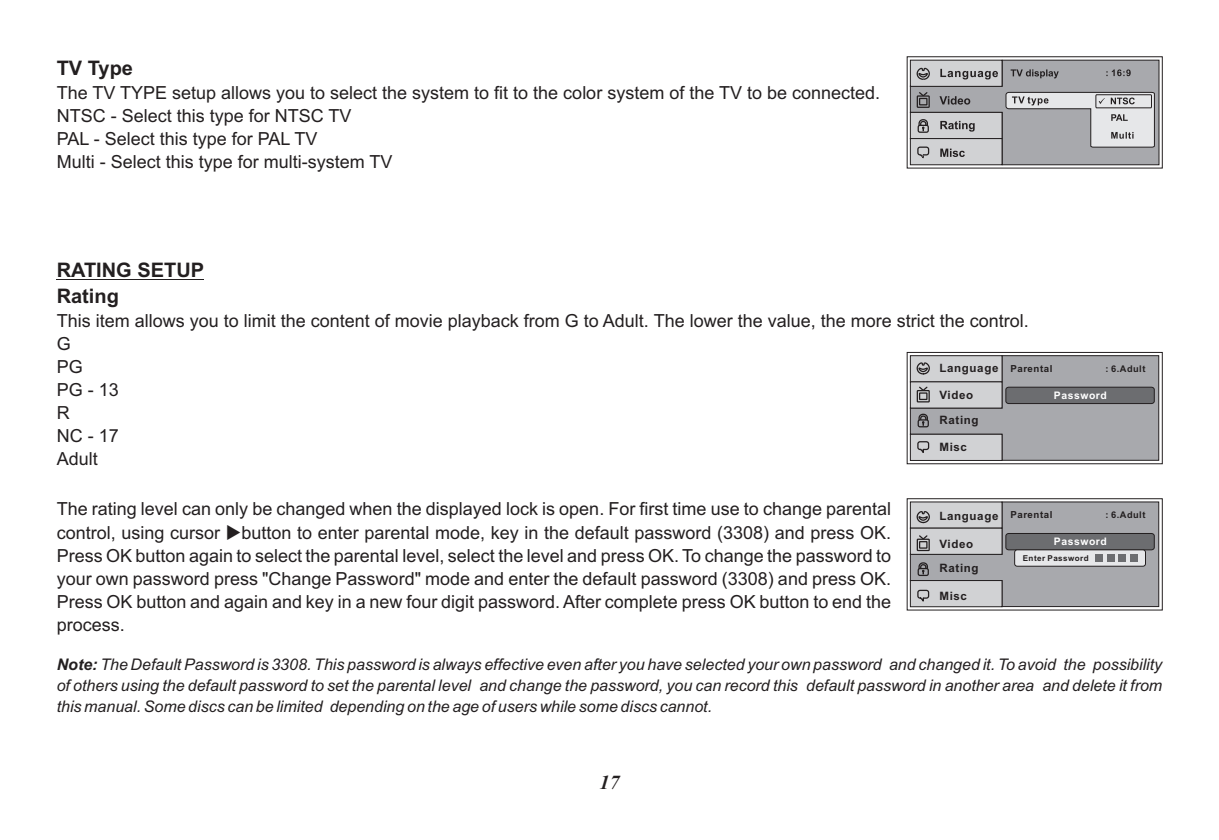
<style>
.page{position:relative;width:1219px;height:840px;background:#fff}
.page>*{position:absolute;margin:0;border:0;box-sizing:border-box;transform-origin:0 0}
.t1{font:700 20px/25.6px "Arial";color:#231f20}
.t2{font:italic 700 20px "Times New Roman";color:#231f20}
.t3{font:18px/23.2px "Arial";color:#231f20}
.t4{font:italic 16px/20.6px "Arial";color:#231f20;text-align:justify}
.t5{font:700 11.6px/24.6px "Arial";letter-spacing:.055em;color:#231f20}
.t6{font:700 10.4px "Arial";letter-spacing:.055em;color:#fff}
.t7{font:700 9.6px "Arial";letter-spacing:.055em;color:#231f20}
.t8{font:700 9.2px "Arial";letter-spacing:.055em;color:#231f20}
.t9{font:700 8px "Arial";letter-spacing:.055em;color:#231f20}
.s1{font-weight:700}
</style>
<div class="page">
<hr style="left:57px;top:279px;width:147px;height:1px;background:#231f20">
<div style="left:907px;top:56px;width:256px;height:112px;border:1px solid #231f20"></div>
<svg style="left:910px;top:60px;width:249px;height:105px;background:#adadb0"></svg>
<div style="left:907px;top:498px;width:256px;height:112px;border:1px solid #231f20"></div>
<svg style="left:910px;top:501px;width:249px;height:105px;background:#a8a9ac"></svg>
<div style="left:907px;top:352px;width:256px;height:112px;border:1px solid #231f20"></div>
<svg style="left:910px;top:355px;width:249px;height:105px;background:#a5a6a9"></svg>
<p class="t1" style="left:57px;top:57px;width:78px">TV Type</p>
<p class="t3" style="left:57px;top:82px;width:825px">The TV TYPE setup allows you to select the system to fit to the color system of the TV to be connected.<br>NTSC - Select this type for NTSC TV<br>PAL - Select this type for PAL TV<br>Multi - Select this type for multi-system TV</p>
<p class="t1" style="left:57px;top:259px;width:149px">RATING SETUP<br>Rating</p>
<p class="t3" style="left:57px;top:310px;width:974px">This item allows you to limit the content of movie playback from G to Adult. The lower the value, the more strict the control.<br>G<br>PG<br>PG - 13<br>R<br>NC - 17<br>Adult</p>
<p class="t5" style="left:939px;top:356px;width:60px">Language</p>
<p class="t5" style="left:939px;top:383px;width:41px">Video<br>Rating</p>
<p class="t5" style="left:939px;top:436px;width:29px">Misc</p>
<p class="t7" style="left:1010px;top:365px;width:44px">Parental</p>
<p class="t8" style="left:1105px;top:365px;width:41px">: 6.Adult</p>
<p class="t6" style="left:1054px;top:391px;width:55px">Password</p>
<p class="t3" style="left:57px;top:498px;width:836px;text-align:justify">The rating level can only be changed when the displayed lock is open. For first time use to change parental control, using cursor ◆button to enter parental mode, key in the default password (3308) and press OK.<br>Press OK button again to select the parental level, select the level and press OK. To change the password to your own password press "Change Password" mode and enter the default password (3308) and press OK.<br>Press OK button and again and key in a new four digit password. After complete press OK button to end the process.</p>
<p class="t5" style="left:939px;top:504px;width:60px">Language</p>
<p class="t5" style="left:939px;top:532px;width:41px">Video<br>Rating</p>
<p class="t5" style="left:939px;top:584px;width:29px">Misc</p>
<p class="t7" style="left:1010px;top:511px;width:44px">Parental</p>
<p class="t8" style="left:1105px;top:511px;width:41px">: 6.Adult</p>
<p class="t6" style="left:1054px;top:537px;width:55px">Password</p>
<p class="t9" style="left:1023px;top:554px;width:67px">Enter Password</p>
<p class="t4" style="left:57px;top:655px;width:1107px"><span class="s1">Note:</span> The Default Password is 3308. This password is always effective even after you have selected your own password and changed it. To avoid the possibility of others using the default password to set the parental level and change the password, you can record this default password in another area and delete it from this manual. Some discs can be limited depending on the age of users while some discs cannot.</p>
<p class="t2" style="left:599px;top:774px;width:21px">17</p>
</div>
